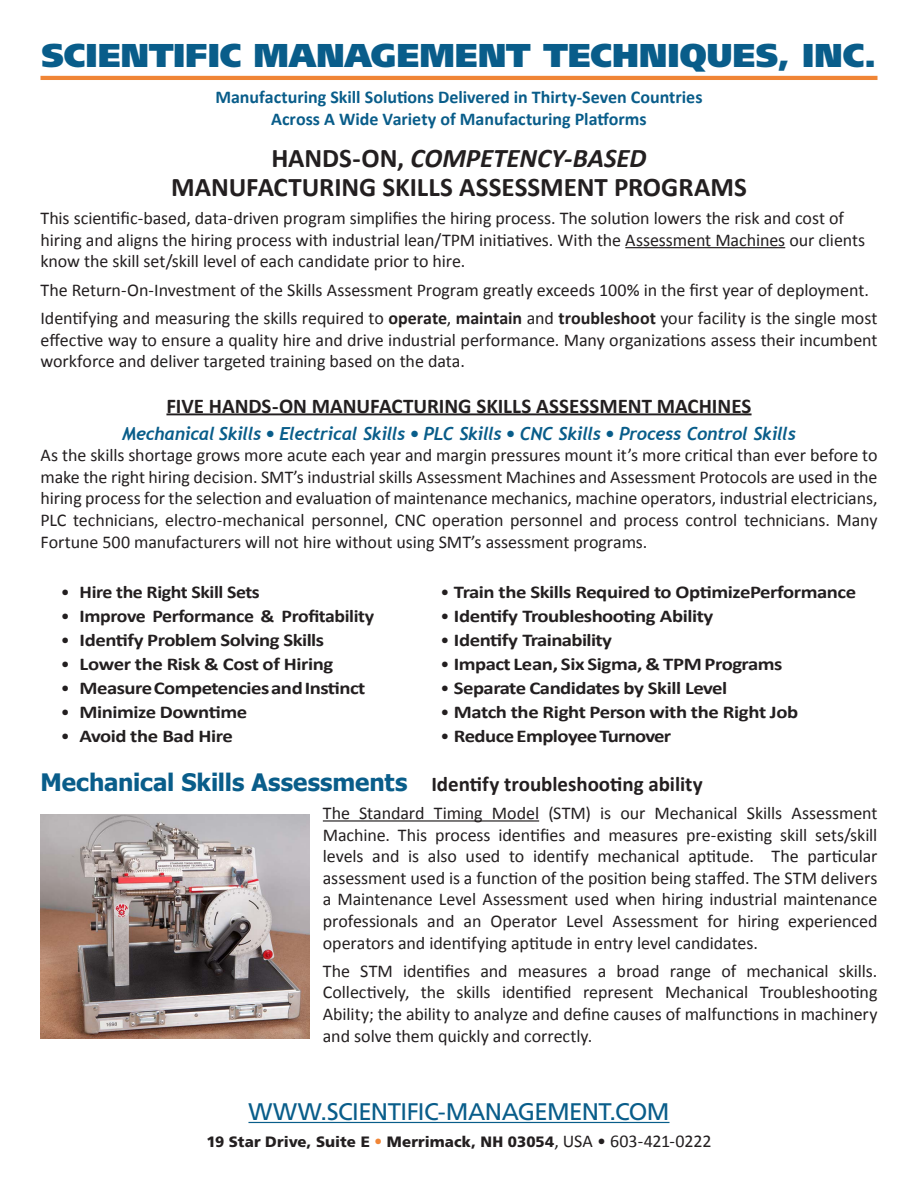
<style>
.page{position:relative;width:918px;height:1188px;background:#fff}
.page>*{position:absolute;margin:0;border:0;box-sizing:border-box;transform-origin:0 0}
.t1{font:900 33px "Frutiger";color:#095d8a}
.t2{font:700 27px/28.5px "Calibri";letter-spacing:-.005em;color:#231f20;text-align:center}
.t3{font:24px "Frutiger";letter-spacing:-.025em;color:#095d8a}
.t4{font:700 21px "Calibri";color:#231f20}
.t5{font:18px/21.6px "Calibri";letter-spacing:-.005em;color:#231f20}
.t6{font:700 18px "Calibri";letter-spacing:-.025em;color:#231f20;scale:1.15 1}
.t7{font:700 18px/22.5px "Calibri";color:#095d8a;text-align:center}
.t8{font:italic 700 18px "Trebuchet";letter-spacing:-.02em;color:#095d8a}
.t9{font:700 18px "Calibri";letter-spacing:-.025em;color:#231f20;scale:1.1 1}
.t10{font:900 15px "Frutiger";letter-spacing:.005em;color:#231f20}
.s1{font-style:italic}
.s2{font-weight:700}
.s3{font-weight:400}
.s4{font-family:"Tahoma";font-size:24px;color:#095d8a}
.s5{font-family:"Calibri";font-weight:400;font-size:18px;color:#f08536}
.s6{font-family:"Calibri";font-weight:400;font-size:18px}
</style>
<div class="page">
<hr style="left:625px;top:247px;width:160px;height:1px;background:#231f20">
<hr style="left:166px;top:413px;width:586px;height:2px;background:#231f20">
<hr style="left:323px;top:820px;width:216px;height:2px;background:#231f20">
<hr style="left:40px;top:76px;width:838px;height:4px;background:#f08536">
<hr style="left:248px;top:1122px;width:422px;height:1px;background:#095d8a">
<img style="left:41px;top:814px;width:268px;height:225px">
<h1 class="t1" style="left:42px;top:35px;width:836px">SCIENTIFIC MANAGEMENT TECHNIQUES, INC.</h1>
<p class="t7" style="left:215px;top:85px;width:489px">Manufacturing Skill Solutions Delivered in Thirty-Seven Countries<br>Across A Wide Variety of Manufacturing Platforms</p>
<h2 class="t2" style="left:171px;top:143px;width:577px">HANDS-ON, <span class="s1">COMPETENCY-BASED<br></span>MANUFACTURING SKILLS ASSESSMENT PROGRAMS</h2>
<p class="t5" style="left:40px;top:206px;width:826px">This scientific-based, data-driven program simplifies the hiring process. The solution lowers the risk and cost of hiring and aligns the hiring process with industrial lean/TPM initiatives. With the Assessment Machines our clients know the skill set/skill level of each candidate prior to hire.</p>
<p class="t5" style="left:40px;top:275px;width:838px;line-height:28.3px">The Return-On-Investment of the Skills Assessment Program greatly exceeds 100% in the first year of deployment.<br>Identifying and measuring the skills required to <span class="s2">operate</span>, <span class="s2">maintain</span> and <span class="s2">troubleshoot</span> your facility is the single most</p>
<p class="t5" style="left:40px;top:328px;width:838px">effective way to ensure a quality hire and drive industrial performance. Many organizations assess their incumbent workforce and deliver targeted training based on the data.</p>
<p class="t4" style="left:166px;top:393px;width:587px">FIVE HANDS-ON MANUFACTURING SKILLS ASSESSMENT MACHINES</p>
<p class="t8" style="left:122px;top:422px;width:675px">Mechanical Skills ● Electrical Skills ● PLC Skills ● CNC Skills ● Process Control Skills</p>
<p class="t5" style="left:41px;top:444px;width:839px;text-align:justify">As the skills shortage grows more acute each year and margin pressures mount it’s more critical than ever before to make the right hiring decision. SMT’s industrial skills Assessment Machines and Assessment Protocols are used in the hiring process for the selection and evaluation of maintenance mechanics, machine operators, industrial electricians, PLC technicians, electro-mechanical personnel, CNC operation personnel and process control technicians. Many Fortune 500 manufacturers will not hire without using SMT’s assessment programs.</p>
<p class="t9" style="left:61px;top:581px;width:182px"><span class="s3">•</span> Hire the Right Skill Sets</p>
<p class="t9" style="left:61px;top:605px;width:286px"><span class="s3">•</span> Improve Performance &amp; Profitability</p>
<p class="t6" style="left:61px;top:629px;width:231px"><span class="s3">•</span> Identify Problem Solving Skills</p>
<p class="t6" style="left:61px;top:653px;width:238px"><span class="s3">•</span> Lower the Risk &amp; Cost of Hiring</p>
<p class="t6" style="left:61px;top:677px;width:266px"><span class="s3">•</span> Measure Competencies and Instinct</p>
<p class="t6" style="left:61px;top:701px;width:164px"><span class="s3">•</span> Minimize Downtime</p>
<p class="t6" style="left:61px;top:725px;width:151px"><span class="s3">•</span> Avoid the Bad Hire</p>
<p class="t6" style="left:440px;top:581px;width:363px"><span class="s3">•</span> Train the Skills Required to OptimizePerformance</p>
<p class="t6" style="left:440px;top:605px;width:239px"><span class="s3">•</span> Identify Troubleshooting Ability</p>
<p class="t6" style="left:440px;top:629px;width:151px"><span class="s3">•</span> Identify Trainability</p>
<p class="t6" style="left:440px;top:653px;width:299px"><span class="s3">•</span> Impact Lean, Six Sigma, &amp; TPM Programs</p>
<p class="t6" style="left:440px;top:677px;width:251px"><span class="s3">•</span> Separate Candidates by Skill Level</p>
<p class="t6" style="left:440px;top:701px;width:313px"><span class="s3">•</span> Match the Right Person with the Right Job</p>
<p class="t6" style="left:440px;top:725px;width:202px"><span class="s3">•</span> Reduce Employee Turnover</p>
<p class="t4" style="left:40px;top:771px;width:664px"><span class="s4">Mechanical Skills Assessments</span> Identify troubleshooting ability</p>
<p class="t5" style="left:323px;top:801px;width:556px;text-align:justify">The Standard Timing Model (STM) is our Mechanical Skills Assessment Machine. This process identifies and measures pre-existing skill sets/skill levels and is also used to identify mechanical aptitude. The particular assessment used is a function of the position being staffed. The STM delivers a Maintenance Level Assessment used when hiring industrial maintenance professionals and an Operator Level Assessment for hiring experienced operators and identifying aptitude in entry level candidates.</p>
<p class="t5" style="left:323px;top:959px;width:556px;text-align:justify">The STM identifies and measures a broad range of mechanical skills.<br>Collectively, the skills identified represent Mechanical Troubleshooting Ability; the ability to analyze and define causes of malfunctions in machinery and solve them quickly and correctly.</p>
<h3 class="t3" style="left:248px;top:1098px;width:423px">WWW.SCIENTIFIC-MANAGEMENT.COM</h3>
<p class="t10" style="left:206px;top:1133px;width:507px">19 Star Drive, Suite E <span class="s5">•</span> Merrimack, NH 03054<span class="s6">, USA • 603-421-0222</span></p>
</div>
